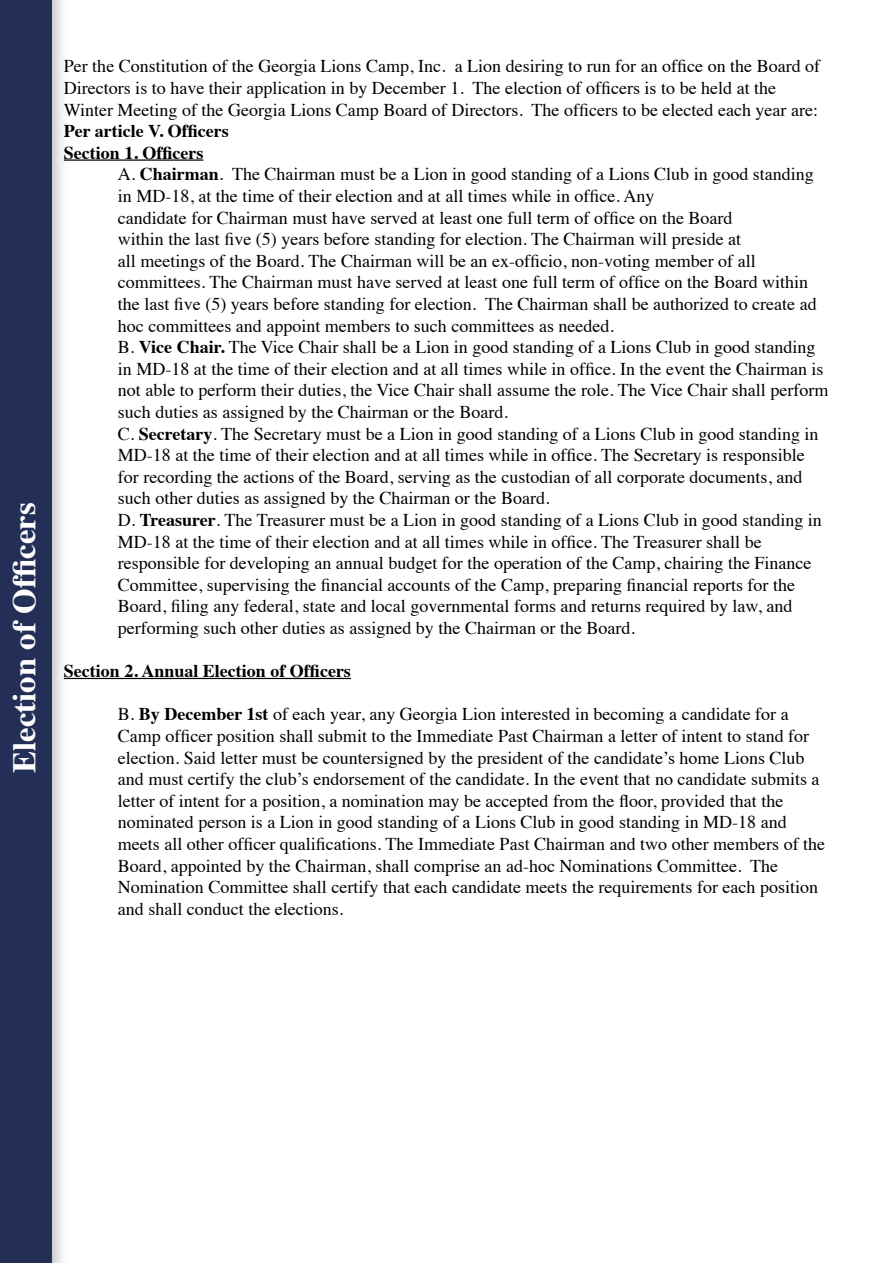
<style>
.page{position:relative;width:893px;height:1263px;background:#fff}
.page>*{position:absolute;margin:0;border:0;box-sizing:border-box;transform-origin:0 0}
.t1{font:700 33px "Times";color:#fffcfd}
.t2{font:18px/21.6px "Times";color:#000}
.t3{font:700 18px/21.6px "Times";color:#000}
.s1{font-weight:700}
</style>
<div class="page">
<div style="left:0;top:0;width:70px;height:1263px;background:#000;opacity:.28"></div>
<div style="left:0;top:0;width:51px;height:1263px;background:#242f57"></div>
<hr style="left:64px;top:159px;width:139px;height:2px;background:#000">
<hr style="left:64px;top:678px;width:287px;height:1px;background:#000">
<h1 class="t1" style="left:-7px;top:773px;width:273px;rotate:-90deg">Election of Officers</h1>
<p class="t2" style="left:64px;top:54px;width:758px">Per the Constitution of the Georgia Lions Camp, Inc. a Lion desiring to run for an office on the Board of<br>Directors is to have their application in by December 1. The election of officers is to be held at the<br>Winter Meeting of the Georgia Lions Camp Board of Directors. The officers to be elected each year are:</p>
<p class="t3" style="left:64px;top:118px;width:166px">Per article V. Officers<br>Section 1. Officers</p>
<p class="t2" style="left:118px;top:162px;width:712px">A. <span class="s1">Chairman</span>. The Chairman must be a Lion in good standing of a Lions Club in good standing in MD-18, at the time of their election and at all times while in office. Any<br>candidate for Chairman must have served at least one full term of office on the Board<br>within the last five (5) years before standing for election. The Chairman will preside at<br>all meetings of the Board. The Chairman will be an ex-officio, non-voting member of all committees. The Chairman must have served at least one full term of office on the Board within the last five (5) years before standing for election. The Chairman shall be authorized to create ad hoc committees and appoint members to such committees as needed.<br>B. <span class="s1">Vice Chair.</span> The Vice Chair shall be a Lion in good standing of a Lions Club in good standing in MD-18 at the time of their election and at all times while in office. In the event the Chairman is not able to perform their duties, the Vice Chair shall assume the role. The Vice Chair shall perform such duties as assigned by the Chairman or the Board.<br>C. <span class="s1">Secretary</span>. The Secretary must be a Lion in good standing of a Lions Club in good standing in MD-18 at the time of their election and at all times while in office. The Secretary is responsible for recording the actions of the Board, serving as the custodian of all corporate documents, and such other duties as assigned by the Chairman or the Board.<br>D. <span class="s1">Treasurer</span>. The Treasurer must be a Lion in good standing of a Lions Club in good standing in MD-18 at the time of their election and at all times while in office. The Treasurer shall be responsible for developing an annual budget for the operation of the Camp, chairing the Finance Committee, supervising the financial accounts of the Camp, preparing financial reports for the Board, filing any federal, state and local governmental forms and returns required by law, and performing such other duties as assigned by the Chairman or the Board.</p>
<p class="t3" style="left:64px;top:658px;width:289px">Section 2. Annual Election of Officers</p>
<p class="t2" style="left:118px;top:702px;width:709px">B. <span class="s1">By December 1st</span> of each year, any Georgia Lion interested in becoming a candidate for a Camp officer position shall submit to the Immediate Past Chairman a letter of intent to stand for election. Said letter must be countersigned by the president of the candidate’s home Lions Club and must certify the club’s endorsement of the candidate. In the event that no candidate submits a letter of intent for a position, a nomination may be accepted from the floor, provided that the nominated person is a Lion in good standing of a Lions Club in good standing in MD-18 and meets all other officer qualifications. The Immediate Past Chairman and two other members of the Board, appointed by the Chairman, shall comprise an ad-hoc Nominations Committee. The Nomination Committee shall certify that each candidate meets the requirements for each position and shall conduct the elections.</p>
</div>
